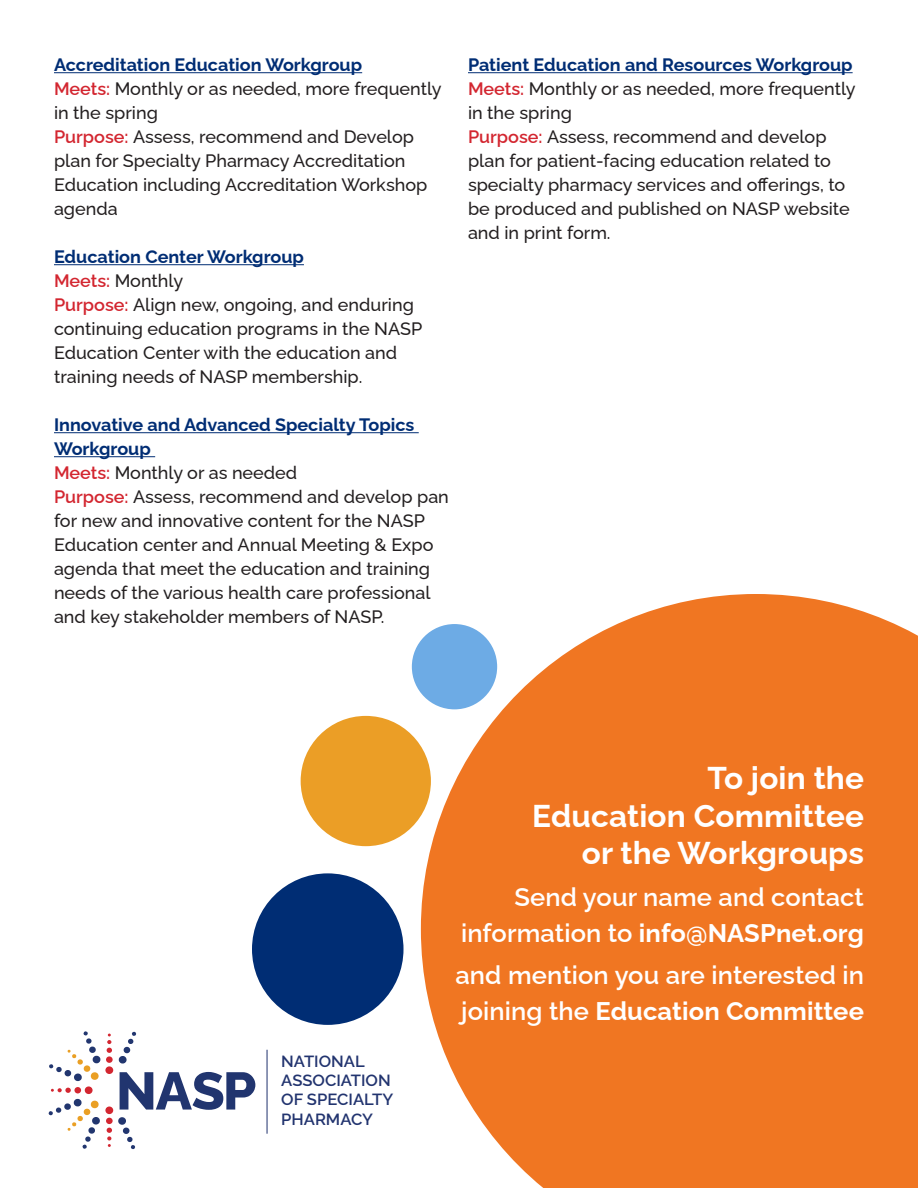
<style>
.page{position:relative;width:918px;height:1188px;background:#fff}
.page>*{position:absolute;margin:0;border:0;box-sizing:border-box;transform-origin:0 0}
.t1{font:700 31.5px/37.8px "Raleway";letter-spacing:.005em;color:#fff;text-align:right}
.Section_header{font:600 25.5px/36px "Raleway";letter-spacing:.005em;color:#fff;text-align:right}
.t2{font:500 18px/24px "Raleway";color:#231f20}
.t3{font:700 18px/24px "Raleway";color:#002d74}
.t4{font:600 16.05px/19.4px "Raleway";color:#22346f}
.s1{font-weight:600;color:#d32630}
.s2{font-weight:700}
</style>
<div class="page">
<hr style="left:54px;top:72px;width:308px;height:1px;background:#002d74">
<hr style="left:54px;top:264px;width:250px;height:1px;background:#002d74">
<hr style="left:54px;top:432px;width:365px;height:1px;background:#002d74">
<hr style="left:54px;top:456px;width:101px;height:1px;background:#002d74">
<hr style="left:468px;top:72px;width:385px;height:1px;background:#002d74">
<div style="left:105px;top:1066px;width:8px;height:8px;background:#d32630;border-radius:50%"></div>
<div style="left:106px;top:1056px;width:7px;height:7px;background:#d32630;border-radius:50%"></div>
<svg style="left:107px;top:1034px;width:5px;height:19px"></svg>
<svg style="left:118px;top:1117px;width:17px;height:32px"></svg>
<svg style="left:118px;top:1032px;width:18px;height:32px"></svg>
<svg style="left:49px;top:1031px;width:52px;height:51px"></svg>
<svg style="left:49px;top:1088px;width:51px;height:61px"></svg>
<div style="left:105px;top:1107px;width:8px;height:7px;background:#d32630;border-radius:50%"></div>
<div style="left:106px;top:1118px;width:7px;height:6px;background:#d32630;border-radius:50%"></div>
<svg style="left:107px;top:1128px;width:5px;height:19px"></svg>
<svg style="left:120px;top:1072px;width:135px;height:38px"></svg>
<hr style="left:267px;top:1050px;width:1px;height:84px;background:#22346f">
<svg style="left:421px;top:594px;width:497px;height:594px;background:#f18438"></svg>
<div style="left:252px;top:873px;width:152px;height:152px;background:#002d74;border-radius:50%"></div>
<div style="left:301px;top:716px;width:130px;height:130px;background:#eb9e26;border-radius:50%"></div>
<div style="left:412px;top:624px;width:85px;height:85px;background:#6dabe5;border-radius:50%"></div>
<p class="t3" style="left:54px;top:51px;width:310px">Accreditation Education Workgroup</p>
<p class="t2" style="left:54px;top:75px;width:389px"><span class="s1">Meets:</span> Monthly or as needed, more frequently in the spring</p>
<p class="t2" style="left:54px;top:123px;width:375px"><span class="s1">Purpose:</span> Assess, recommend and Develop plan for Specialty Pharmacy Accreditation Education including Accreditation Workshop agenda</p>
<p class="t3" style="left:54px;top:243px;width:251px">Education Center Workgroup</p>
<p class="t2" style="left:54px;top:267px;width:131px"><span class="s1">Meets:</span> Monthly</p>
<p class="t2" style="left:54px;top:291px;width:370px"><span class="s1">Purpose:</span> Align new, ongoing, and enduring continuing education programs in the NASP Education Center with the education and training needs of NASP membership.</p>
<p class="t3" style="left:54px;top:411px;width:362px">Innovative and Advanced Specialty Topics<br>Workgroup</p>
<p class="t2" style="left:54px;top:459px;width:245px"><span class="s1">Meets:</span> Monthly or as needed</p>
<p class="t2" style="left:54px;top:483px;width:396px"><span class="s1">Purpose:</span> Assess, recommend and develop pan for new and innovative content for the NASP Education center and Annual Meeting &amp; Expo agenda that meet the education and training needs of the various health care professional and key stakeholder members of NASP.</p>
<p class="t3" style="left:468px;top:51px;width:386px">Patient Education and Resources Workgroup</p>
<p class="t2" style="left:468px;top:75px;width:389px"><span class="s1">Meets:</span> Monthly or as needed, more frequently in the spring</p>
<p class="t2" style="left:468px;top:123px;width:383px"><span class="s1">Purpose:</span> Assess, recommend and develop plan for patient-facing education related to specialty pharmacy services and offerings, to be produced and published on NASP website and in print form.</p>
<p class="t4" style="left:281px;top:1050px;width:113px">NATIONAL<br>ASSOCIATION<br>OF SPECIALTY<br>PHARMACY</p>
<p class="t1" style="left:532px;top:755px;width:333px">To join the<br>Education Committee or the Workgroups</p>
<p class="Section_header" style="left:461px;top:877px;width:404px">Send your name and contact information to <span class="s2">info@NASPnet.org</span></p>
<p class="Section_header" style="left:455px;top:955px;width:410px;text-align:left">and mention you are interested in joining the <span class="s2">Education Committee</span></p>
</div>
